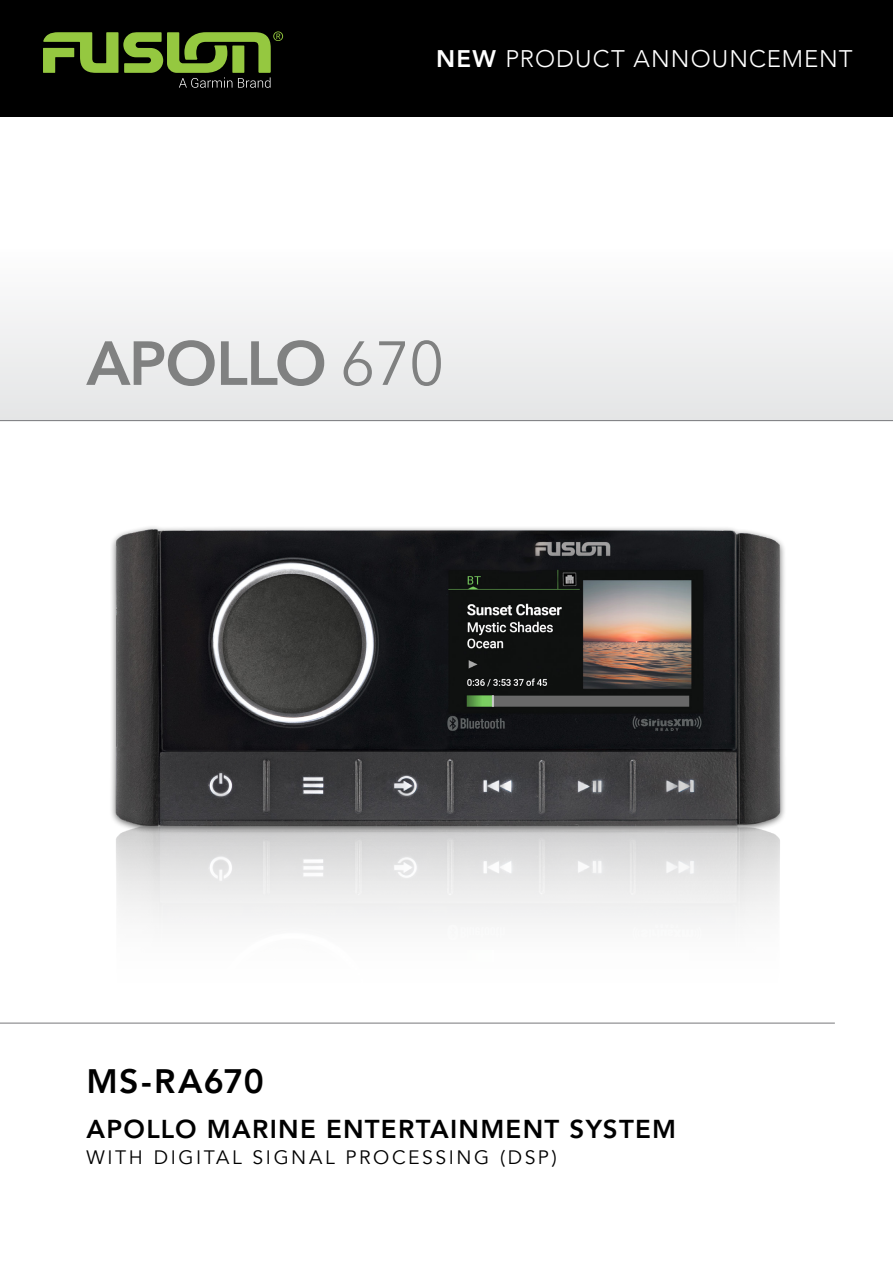
<style>
.page{position:relative;width:893px;height:1263px;background:#fff}
.page>*{position:absolute;margin:0;border:0;box-sizing:border-box;transform-origin:0 0}
.t1{font:600 61.5px "Avenir Next";letter-spacing:-.02em;color:#808181}
.t2{font:800 33.9px "Avenir";letter-spacing:.035em;color:#000}
.t3{font:800 25.8px "Avenir";letter-spacing:.05em;color:#000}
.t4{font:300 24px "Avenir";letter-spacing:.045em;color:#fff}
.t5{font:19.35px "Avenir";letter-spacing:.135em;color:#000}
.s1{font-weight:800}
.s2{font-weight:400}
</style>
<div class="page">
<img style="left:111px;top:527px;width:674px;height:278px">
<img style="left:97px;top:805px;width:699px;height:218px">
<div style="left:0;top:0;width:893px;height:116px;background:#000"></div>
<svg style="left:43px;top:31px;width:240px;height:57px"></svg>
<div style="left:0;top:248px;width:893px;height:173px;background:#f1f1f2"></div>
<hr style="left:0;top:420px;width:893px;height:1px;background:#77787b">
<hr style="left:0;top:1023px;width:835px;height:1px;background:#77787b">
<p class="t4" style="left:436px;top:44px;width:418px"><span class="s1">NEW</span> PRODUCT ANNOUNCEMENT</p>
<h1 class="t1" style="left:87px;top:326px;width:359px">APOLLO <span class="s2">670</span></h1>
<h2 class="t2" style="left:86px;top:1055px;width:179px">MS-RA670</h2>
<h3 class="t3" style="left:87px;top:1108px;width:591px">APOLLO MARINE ENTERTAINMENT SYSTEM</h3>
<p class="t5" style="left:86px;top:1146px;width:472px">WITH DIGITAL SIGNAL PROCESSING (DSP)</p>
</div>
